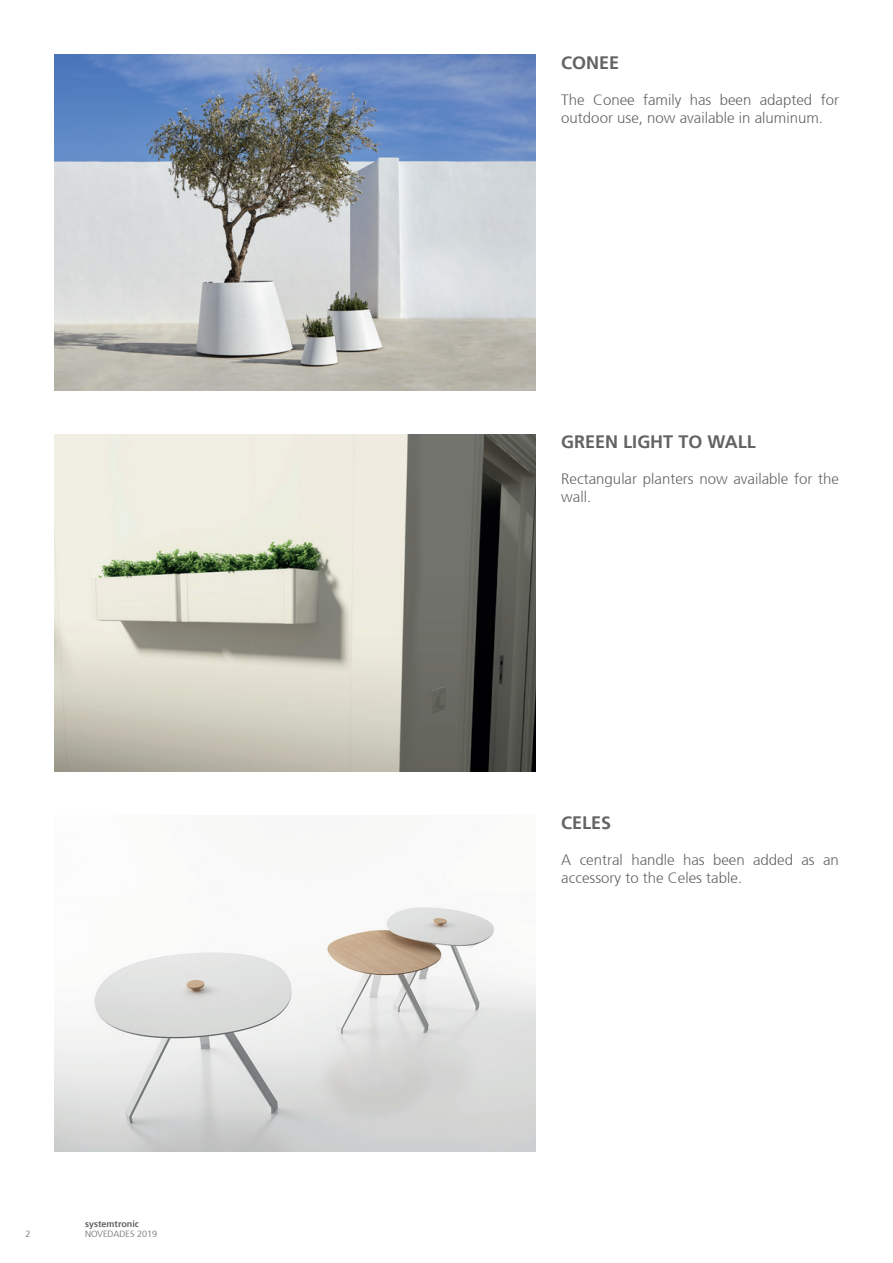
<style>
.page{position:relative;width:893px;height:1263px;background:#fff}
.page>*{position:absolute;margin:0;border:0;box-sizing:border-box;transform-origin:0 0}
.t1{font:700 18px "Frutiger 65";color:#636366}
.t2{font:300 15px/18px "Frutiger 45";color:#636366}
.t3{font:300 9px "Frutiger 45";color:#636366}
.t4{font:700 9px "Frutiger 65";color:#636366}
</style>
<div class="page">
<img style="left:54px;top:54px;width:482px;height:336px">
<img style="left:54px;top:435px;width:482px;height:336px">
<img style="left:54px;top:816px;width:482px;height:336px">
<p class="t3" style="left:26px;top:1229px;width:7px">2</p>
<p class="t4" style="left:85px;top:1218px;width:55px">systemtronic</p>
<p class="t3" style="left:85px;top:1229px;width:74px">NOVEDADES 2019</p>
<p class="t1" style="left:561px;top:53px;width:60px">CONEE</p>
<p class="t2" style="left:561px;top:91px;width:279px">The Conee family has been adapted for outdoor use, now available in aluminum.</p>
<p class="t1" style="left:561px;top:431px;width:196px">GREEN LIGHT TO WALL</p>
<p class="t2" style="left:561px;top:470px;width:279px">Rectangular planters now available for the wall.</p>
<p class="t1" style="left:561px;top:812px;width:52px">CELES</p>
<p class="t2" style="left:561px;top:851px;width:279px">A central handle has been added as an accessory to the Celes table.</p>
</div>
